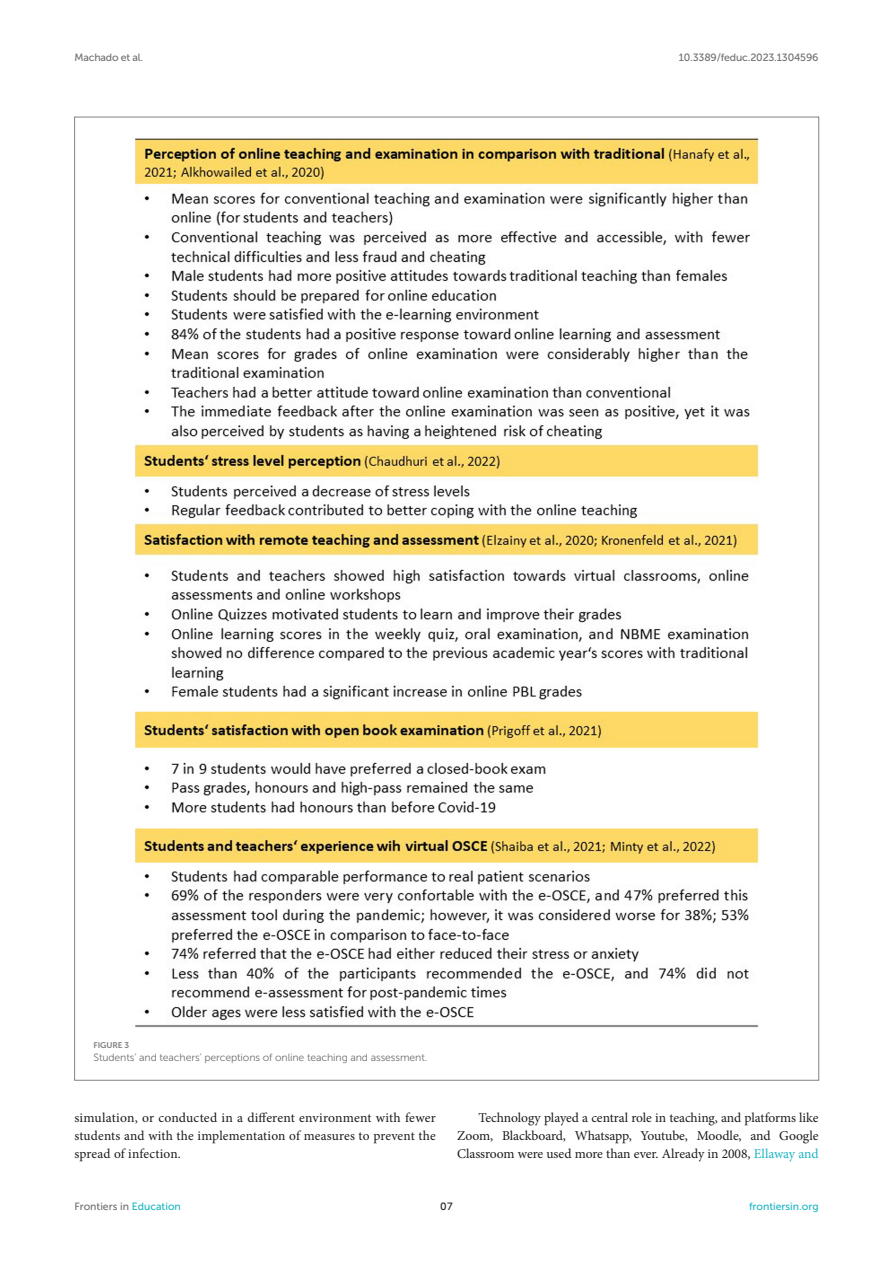
<style>
.page{position:relative;width:893px;height:1263px;background:#fff}
.page>*{position:absolute;margin:0;border:0;box-sizing:border-box;transform-origin:0 0}
.TEXT{font:13.5px/18px "Minion Pro";color:#1b1c1b;text-align:justify}
.FIG_LEG{font:10.5px "Museo Sans 300";letter-spacing:-.01em;color:#706f70}
.t1{font:10.5px "Museo Sans 500";letter-spacing:-.015em;color:#706f70}
.t2{font:10.5px "Museo Sans 500";color:#1db5c3}
.t3{font:10.5px "Museo Sans 500";color:#1b1c1b}
.FIG_HD{font:8.25px "Museo Sans 700";letter-spacing:-.01em;color:#7e7f7f}
.s1{color:#1db5c3}
</style>
<div class="page">
<img style="left:135px;top:137px;width:624px;height:891px">
<p class="t1" style="left:74px;top:51px;width:70px">Machado et al.</p>
<p class="t1" style="left:679px;top:51px;width:141px">10.3389/feduc.2023.1304596</p>
<p class="FIG_HD" style="left:94px;top:1040px;width:37px">FIGURE 3</p>
<p class="FIG_LEG" style="left:94px;top:1052px;width:335px">Students’ and teachers’ perceptions of online teaching and assessment.</p>
<p class="TEXT" style="left:74px;top:1109px;width:363px">simulation, or conducted in a different environment with fewer students and with the implementation of measures to prevent the spread of infection.</p>
<p class="TEXT" style="left:457px;top:1109px;width:363px;text-indent:21px">Technology played a central role in teaching, and platforms like Zoom, Blackboard, Whatsapp, Youtube, Moodle, and Google Classroom were used more than ever. Already in 2008, <span class="s1">Ellaway and</span></p>
<p class="t1" style="left:74px;top:1200px;width:108px">Frontiers in <span class="s1">Education</span></p>
<p class="t3" style="left:440px;top:1200px;width:14px">07</p>
<p class="t2" style="left:749px;top:1200px;width:71px">frontiersin.org</p>
</div>
